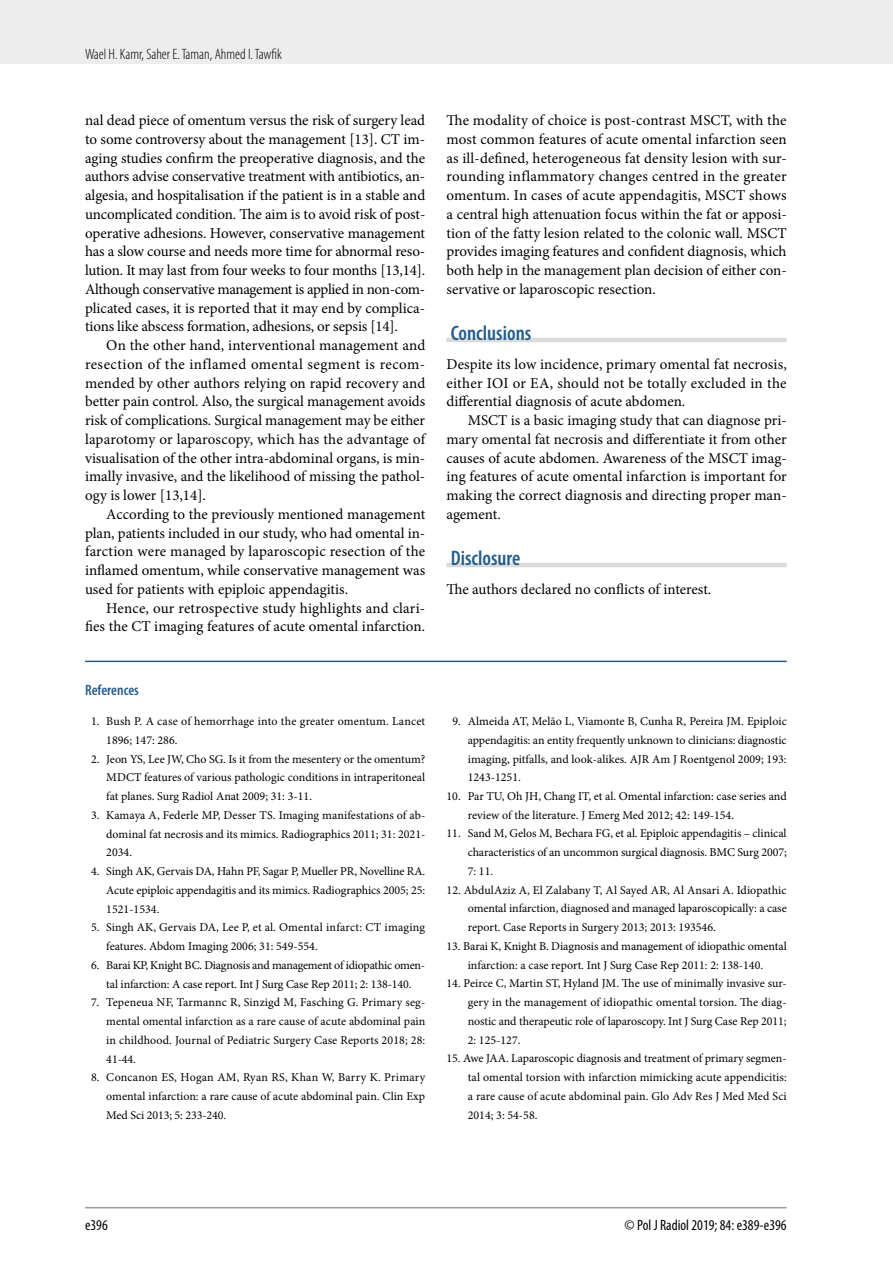
<style>
.page{position:relative;width:893px;height:1263px;background:#fff}
.page>*{position:absolute;margin:0;border:0;box-sizing:border-box;transform-origin:0 0}
.t1{font:600 condensed 21px "Myriad Pro";color:#245d8c}
.t2{font:15px/18.8px "Minion Pro";color:#000;text-align:justify}
.t3{font:300 condensed 15px "Myriad Pro";color:#000}
.t4{font:condensed 15px "Myriad Pro";color:#000}
.t5{font:600 condensed 15px "Myriad Pro";color:#245d8c}
.t6{font:12px/18.8px "Minion Pro";color:#000;text-align:justify}
.t7{font:12px/18.8px "Minion Pro";letter-spacing:-.02em;color:#000;text-align:center}
</style>
<div class="page">
<div style="left:0;top:0;width:893px;height:64px;background:#ededed"></div>
<hr style="left:85px;top:1207px;width:702px;height:1px;background:#9d9d9c">
<hr style="left:446px;top:338px;width:341px;height:4px;background:#dadada">
<hr style="left:446px;top:563px;width:341px;height:4px;background:#dadada">
<hr style="left:85px;top:661px;width:702px;height:1px;background:#245d8c">
<p class="t3" style="left:85px;top:45px;width:198px">Wael H. Kamr, Saher E. Taman, Ahmed I. Tawfik</p>
<p class="t2" style="left:85px;top:111px;width:342px">nal dead piece of omentum versus the risk of surgery lead to some controversy about the management [13]. CT im&shy;aging studies confirm the preoperative diagnosis, and the authors advise conservative treatment with antibiotics, an&shy;algesia, and hospitalisation if the patient is in a stable and uncomplicated condition. The aim is to avoid risk of post&shy;operative adhesions. However, conservative management has a slow course and needs more time for abnormal reso&shy;lution. It may last from four weeks to four months [13,14].<br>Although conservative management is applied in non-com&shy;plicated cases, it is reported that it may end by complica&shy;tions like abscess formation, adhesions, or sepsis [14].</p>
<p class="t2" style="left:85px;top:336px;width:342px;text-indent:21px">On the other hand, interventional management and resection of the inflamed omental segment is recom&shy;mended by other authors relying on rapid recovery and better pain control. Also, the surgical management avoids risk of complications. Surgical management may be either laparotomy or laparoscopy, which has the advantage of visualisation of the other intra-abdominal organs, is min&shy;imally invasive, and the likelihood of missing the pathol&shy;ogy is lower [13,14].</p>
<p class="t2" style="left:85px;top:505px;width:342px;text-indent:21px">According to the previously mentioned management plan, patients included in our study, who had omental in&shy;farction were managed by laparoscopic resection of the inflamed omentum, while conservative management was used for patients with epiploic appendagitis.</p>
<p class="t2" style="left:85px;top:598px;width:342px;text-align:right">Hence, our retrospective study highlights and clari&shy;fies the CT imaging features of acute omental infarction.</p>
<p class="t5" style="left:85px;top:681px;width:55px">References</p>
<p class="t6" style="left:106px;top:712px;width:320px;text-indent:-15px">1. Bush P. A case of hemorrhage into the greater omentum. Lancet<br>1896; 147: 286.</p>
<p class="t6" style="left:106px;top:749px;width:320px;text-indent:-15px">2. Jeon YS, Lee JW, Cho SG. Is it from the mesentery or the omentum?<br>MDCT features of various pathologic conditions in intraperitoneal fat planes. Surg Radiol Anat 2009; 31: 3-11.</p>
<p class="t6" style="left:106px;top:806px;width:321px;text-indent:-15px">3. Kamaya A, Federle MP, Desser TS. Imaging manifestations of ab&shy;dominal fat necrosis and its mimics. Radiographics 2011; 31: 2021- 2034.</p>
<p class="t6" style="left:106px;top:862px;width:320px;text-indent:-15px">4. Singh AK, Gervais DA, Hahn PF, Sagar P, Mueller PR, Novelline RA.<br>Acute epiploic appendagitis and its mimics. Radiographics 2005; 25:<br>1521-1534.</p>
<p class="t6" style="left:106px;top:918px;width:320px;text-indent:-15px">5. Singh AK, Gervais DA, Lee P, et al. Omental infarct: CT imaging features. Abdom Imaging 2006; 31: 549-554.</p>
<p class="t7" style="left:91px;top:956px;width:336px">6. Barai KP, Knight BC. Diagnosis and management of idiopathic omen&shy;tal infarction: A case report. Int J Surg Case Rep 2011; 2: 138-140.</p>
<p class="t6" style="left:106px;top:993px;width:321px;text-indent:-15px">7. Tepeneua NF, Tarmannc R, Sinzigd M, Fasching G. Primary seg&shy;mental omental infarction as a rare cause of acute abdominal pain in childhood. Journal of Pediatric Surgery Case Reports 2018; 28:<br>41-44.</p>
<p class="t6" style="left:106px;top:1068px;width:320px;text-indent:-15px">8. Concanon ES, Hogan AM, Ryan RS, Khan W, Barry K. Primary omental infarction: a rare cause of acute abdominal pain. Clin Exp Med Sci 2013; 5: 233-240.</p>
<p class="t2" style="left:446px;top:111px;width:342px">The modality of choice is post-contrast MSCT, with the most common features of acute omental infarction seen as ill-defined, heterogeneous fat density lesion with sur&shy;rounding inflammatory changes centred in the greater omentum. In cases of acute appendagitis, MSCT shows a central high attenuation focus within the fat or apposi&shy;tion of the fatty lesion related to the colonic wall. MSCT provides imaging features and confident diagnosis, which both help in the management plan decision of either con&shy;servative or laparoscopic resection.</p>
<h1 class="t1" style="left:451px;top:320px;width:82px">Conclusions</h1>
<p class="t2" style="left:446px;top:355px;width:342px">Despite its low incidence, primary omental fat necrosis, either IOI or EA, should not be totally excluded in the differential diagnosis of acute abdomen.</p>
<p class="t2" style="left:446px;top:411px;width:342px;text-indent:21px">MSCT is a basic imaging study that can diagnose pri&shy;mary omental fat necrosis and differentiate it from other causes of acute abdomen. Awareness of the MSCT imag&shy;ing features of acute omental infarction is important for making the correct diagnosis and directing proper man&shy;agement.</p>
<h1 class="t1" style="left:451px;top:545px;width:71px">Disclosure</h1>
<p class="t2" style="left:446px;top:580px;width:266px">The authors declared no conflicts of interest.</p>
<p class="t6" style="left:468px;top:712px;width:320px;text-indent:-15px">9. Almeida AT, Melão L, Viamonte B, Cunha R, Pereira JM. Epiploic appendagitis: an entity frequently unknown to clinicians: diagnostic imaging, pitfalls, and look-alikes. AJR Am J Roentgenol 2009; 193:<br>1243-1251.</p>
<p class="t6" style="left:468px;top:787px;width:320px;text-indent:-21px">10. Par TU, Oh JH, Chang IT, et al. Omental infarction: case series and review of the literature. J Emerg Med 2012; 42: 149-154.</p>
<p class="t6" style="left:468px;top:824px;width:321px;text-indent:-21px">11. Sand M, Gelos M, Bechara FG, et al. Epiploic appendagitis – clinical characteristics of an uncommon surgical diagnosis. BMC Surg 2007; 7: 11.</p>
<p class="t6" style="left:468px;top:880px;width:320px;text-indent:-21px">12. AbdulAziz A, El Zalabany T, Al Sayed AR, Al Ansari A. Idiopathic omental infarction, diagnosed and managed laparoscopically: a case report. Case Reports in Surgery 2013; 2013: 193546.</p>
<p class="t6" style="left:446px;top:937px;width:342px;text-align:center">13. Barai K, Knight B. Diagnosis and management of idiopathic omental infarction: a case report. Int J Surg Case Rep 2011: 2: 138-140.</p>
<p class="t6" style="left:468px;top:974px;width:320px;text-indent:-21px">14. Peirce C, Martin ST, Hyland JM. The use of minimally invasive sur&shy;gery in the management of idiopathic omental torsion. The diag&shy;nostic and therapeutic role of laparoscopy. Int J Surg Case Rep 2011; 2: 125-127.</p>
<p class="t6" style="left:468px;top:1049px;width:320px;text-indent:-21px">15. Awe JAA. Laparoscopic diagnosis and treatment of primary segmen&shy;tal omental torsion with infarction mimicking acute appendicitis: a rare cause of acute abdominal pain. Glo Adv Res J Med Med Sci 2014; 3: 54-58.</p>
<p class="t4" style="left:85px;top:1216px;width:24px">e396</p>
<p class="t4" style="left:625px;top:1216px;width:164px">© Pol J Radiol 2019; 84: e389-e396</p>
</div>
